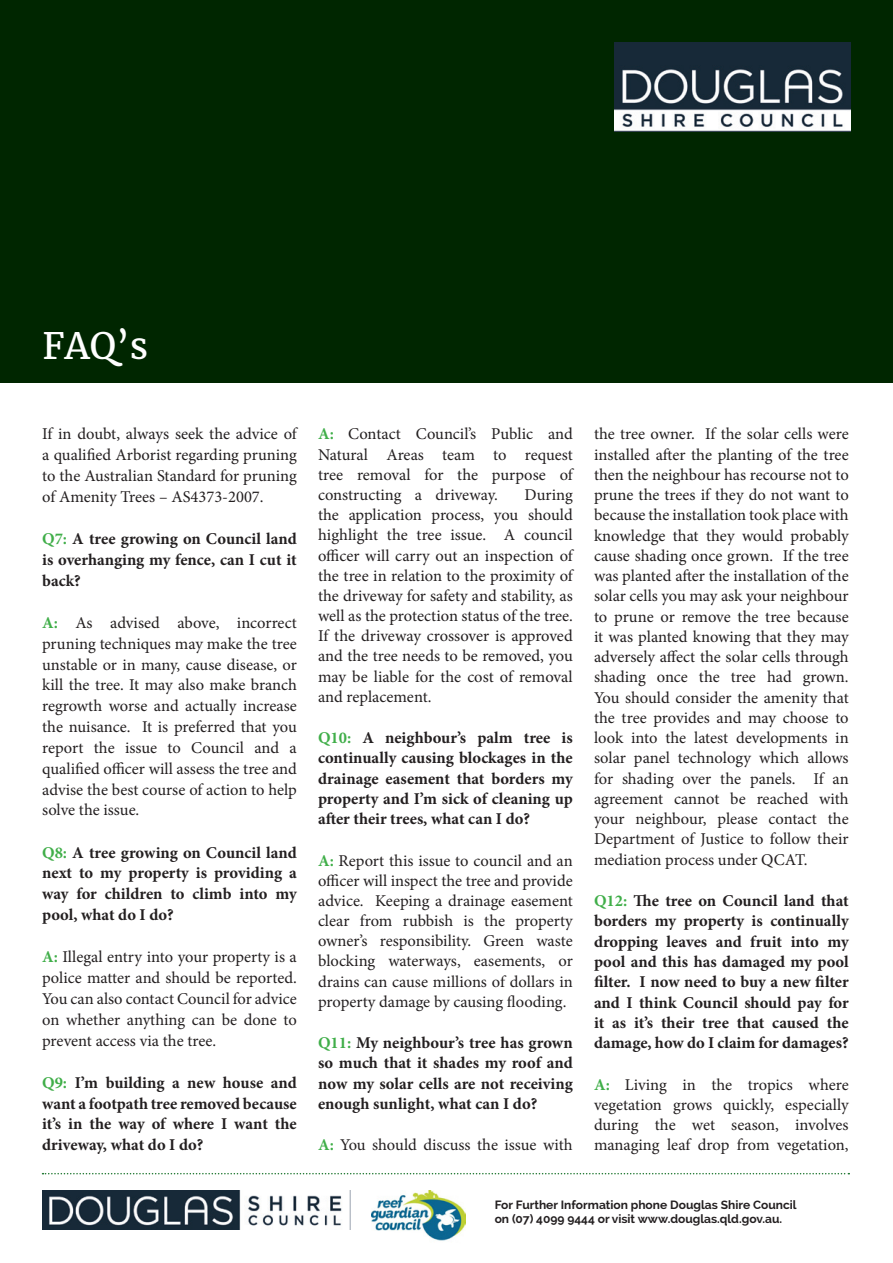
<style>
.page{position:relative;width:893px;height:1263px;background:#fff}
.page>*{position:absolute;margin:0;border:0;box-sizing:border-box;transform-origin:0 0}
.t1{font:36px "Merriweather";color:#fff}
.t2{font:16.5px/20.2px "Minion Pro";color:#231f20;text-align:justify}
.t3{font:700 16.5px/20.2px "Minion Pro";color:#231f20;text-align:justify}
.t4{font:700 12px/14.4px "Raleway";color:#231f20}
.s1{color:#40ae49}
.s2{font-weight:700;color:#40ae49}
</style>
<div class="page">
<svg style="left:43px;top:1173px;width:806px;height:1px"></svg>
<img style="left:42px;top:1191px;width:308px;height:38px">
<img style="left:371px;top:1191px;width:94px;height:50px">
<div style="left:0;top:0;width:893px;height:383px;background:#002600"></div>
<img style="left:614px;top:43px;width:236px;height:89px">
<p class="t1" style="left:43px;top:321px;width:107px">FAQ’s</p>
<p class="t2" style="left:42px;top:424px;width:256px;line-height:20.9px">If in doubt, always seek the advice of a qualified Arborist regarding pruning to the Australian Standard for pruning of Amenity Trees – AS4373-2007.</p>
<p class="t3" style="left:42px;top:528px;width:256px;line-height:20.9px"><span class="s1">Q7:</span> A tree growing on Council land is overhanging my fence, can I cut it back?</p>
<p class="t2" style="left:42px;top:612px;width:256px;line-height:20.9px"><span class="s2">A:</span> As advised above, incorrect pruning techniques may make the tree unstable or in many, cause disease, or kill the tree. It may also make branch regrowth worse and actually increase the nuisance. It is preferred that you report the issue to Council and a qualified officer will assess the tree and advise the best course of action to help solve the issue.</p>
<p class="t3" style="left:42px;top:842px;width:256px;line-height:20.9px"><span class="s1">Q8:</span> A tree growing on Council land next to my property is providing a way for children to climb into my pool, what do I do?</p>
<p class="t2" style="left:42px;top:947px;width:256px;line-height:20.9px"><span class="s2">A:</span> Illegal entry into your property is a police matter and should be reported.<br>You can also contact Council for advice on whether anything can be done to prevent access via the tree.</p>
<p class="t3" style="left:42px;top:1072px;width:256px;line-height:20.9px"><span class="s1">Q9:</span> I’m building a new house and want a footpath tree removed because it’s in the way of where I want the driveway, what do I do?</p>
<p class="t2" style="left:318px;top:424px;width:256px"><span class="s2">A:</span> Contact Council’s Public and Natural Areas team to request tree removal for the purpose of constructing a driveway.</p>
<p class="t2" style="left:318px;top:485px;width:256px;text-indent:206px">During the application process, you should highlight the tree issue. A council officer will carry out an inspection of the tree in relation to the proximity of the driveway for safety and stability, as well as the protection status of the tree.<br>If the driveway crossover is approved and the tree needs to be removed, you may be liable for the cost of removal and replacement.</p>
<p class="t3" style="left:318px;top:728px;width:256px"><span class="s1">Q10:</span> A neighbour’s palm tree is continually causing blockages in the drainage easement that borders my property and I’m sick of cleaning up after their trees, what can I do?</p>
<p class="t2" style="left:318px;top:850px;width:256px"><span class="s2">A:</span> Report this issue to council and an officer will inspect the tree and provide advice. Keeping a drainage easement clear from rubbish is the property owner’s responsibility. Green waste blocking waterways, easements, or drains can cause millions of dollars in property damage by causing flooding.</p>
<p class="t3" style="left:318px;top:1033px;width:256px"><span class="s1">Q11:</span> My neighbour’s tree has grown so much that it shades my roof and now my solar cells are not receiving enough sunlight, what can I do?</p>
<p class="t2" style="left:318px;top:1135px;width:256px"><span class="s2">A:</span> You should discuss the issue with</p>
<p class="t2" style="left:594px;top:424px;width:256px">the tree owner. If the solar cells were installed after the planting of the tree then the neighbour has recourse not to prune the trees if they do not want to because the installation took place with knowledge that they would probably cause shading once grown. If the tree was planted after the installation of the solar cells you may ask your neighbour to prune or remove the tree because it was planted knowing that they may adversely affect the solar cells through shading once the tree had grown.<br>You should consider the amenity that the tree provides and may choose to look into the latest developments in solar panel technology which allows for shading over the panels. If an agreement cannot be reached with your neighbour, please contact the Department of Justice to follow their mediation process under QCAT.</p>
<p class="t3" style="left:594px;top:891px;width:256px"><span class="s1">Q12:</span> The tree on Council land that borders my property is continually dropping leaves and fruit into my pool and this has damaged my pool filter. I now need to buy a new filter and I think Council should pay for it as it’s their tree that caused the damage, how do I claim for damages?</p>
<p class="t2" style="left:594px;top:1074px;width:256px"><span class="s2">A:</span> Living in the tropics where vegetation grows quickly, especially during the wet season, involves managing leaf drop from vegetation,</p>
<p class="t4" style="left:495px;top:1197px;width:303px">For Further Information phone Douglas Shire Council on (07) 4099 9444 or visit www.douglas.qld.gov.au.</p>
</div>
